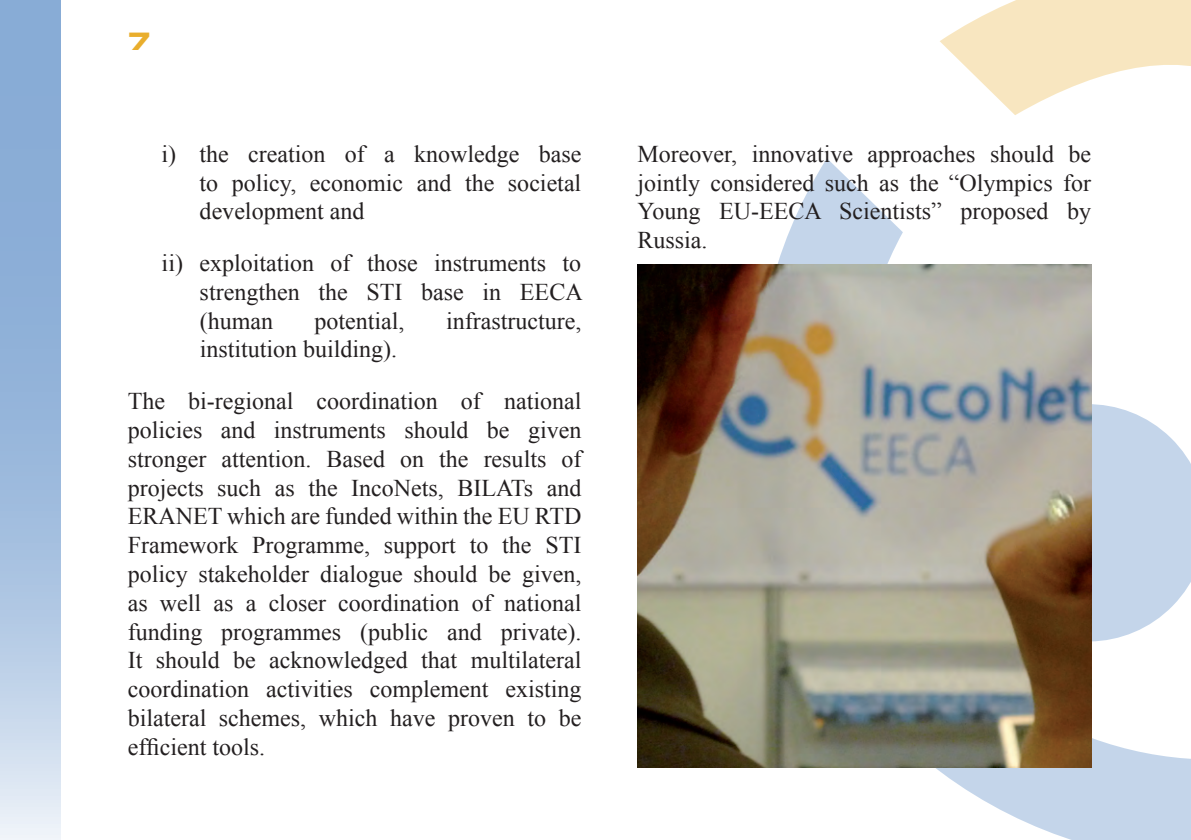
<style>
.page{position:relative;width:1191px;height:840px;background:#fff}
.page>*{position:absolute;margin:0;border:0;box-sizing:border-box;transform-origin:0 0}
.t1{font:24px/28.8px "Times New Roman";color:#231f20;text-align:justify}
.t2{font:24px/28.8px "Times New Roman";color:#231f20;text-align:right}
.t3{font:24px "Eurostile LT Std Bold Ex 2";color:#e9ae2d}
</style>
<div class="page">
<svg style="left:725px;top:158px;width:466px;height:681px"></svg>
<svg style="left:939px;top:0;width:252px;height:261px"></svg>
<svg style="left:0;top:0;width:60px;height:839px;background:#a2bede"></svg>
<img style="left:637px;top:264px;width:454px;height:503px">
<p class="t3" style="left:128px;top:25px;width:25px">7</p>
<p class="t2" style="left:162px;top:139px;width:421px">i) the creation of a knowledge base</p>
<p class="t1" style="left:200px;top:168px;width:383px">to policy, economic and the societal development and</p>
<p class="t2" style="left:162px;top:248px;width:422px">ii) exploitation of those instruments to strengthen the STI base in EECA</p>
<p class="t1" style="left:200px;top:305px;width:75px">(human</p>
<p class="t1" style="left:314px;top:305px;width:91px">potential,</p>
<p class="t1" style="left:446px;top:305px;width:137px">infrastructure,</p>
<p class="t2" style="left:128px;top:323px;width:455px;line-height:51.4px;text-align:left;text-indent:72px">institution building).<br>The bi-regional coordination of national</p>
<p class="t1" style="left:128px;top:415px;width:455px">policies and instruments should be given</p>
<p class="t2" style="left:128px;top:443px;width:455px">stronger attention. Based on the results of</p>
<p class="t1" style="left:128px;top:472px;width:455px">projects such as the IncoNets, BILATs and ERANET which are funded within the EU RTD Framework Programme, support to the STI policy stakeholder dialogue should be given,</p>
<p class="t2" style="left:128px;top:587px;width:455px">as well as a closer coordination of national</p>
<p class="t1" style="left:128px;top:616px;width:455px">funding programmes (public and private).</p>
<p class="t2" style="left:128px;top:645px;width:455px">It should be acknowledged that multilateral</p>
<p class="t1" style="left:128px;top:674px;width:455px">coordination activities complement existing bilateral schemes, which have proven to be efficient tools.</p>
<p class="t1" style="left:637px;top:139px;width:455px">Moreover, innovative approaches should be jointly considered such as the “Olympics for Young EU-EECA Scientists” proposed by</p>
<p class="t2" style="left:637px;top:225px;width:72px">Russia.</p>
</div>
